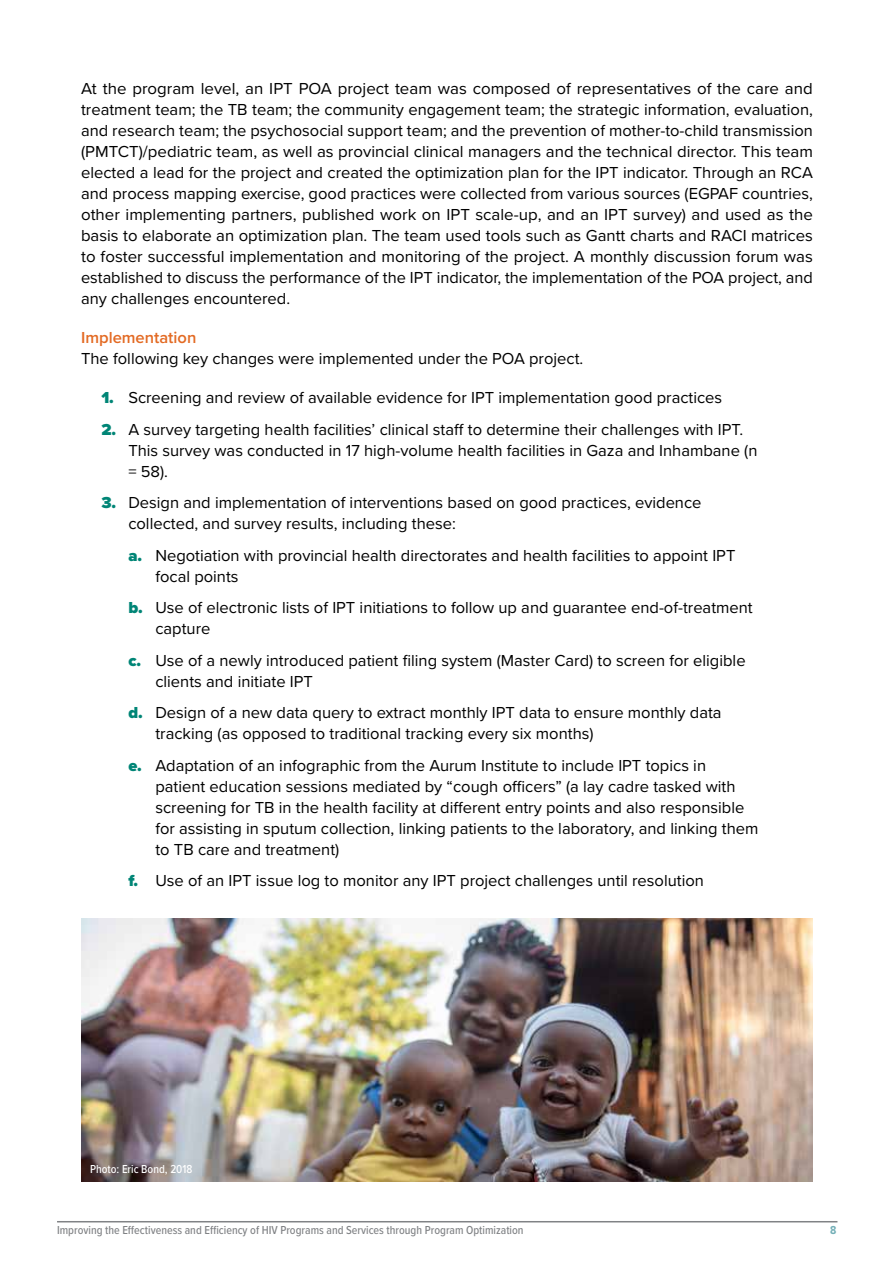
<style>
.page{position:relative;width:894px;height:1263px;background:#fff}
.page>*{position:absolute;margin:0;border:0;box-sizing:border-box;transform-origin:0 0}
.t1{font:16.5px/21px "Proxima Nova";color:#000}
.t2{font:600 16.5px "Proxima Nova";color:#e36a23}
.t3{font:500 12px "Proxima Nova Cond";color:#808285}
.t4{font:500 12px "Proxima Nova Cond";color:#fff}
.t5{font:700 12px "Proxima Nova Cond";color:#73afb7}
.s1{font-weight:900;color:#008576}
</style>
<div class="page">
<hr style="left:57px;top:1221px;width:780px;height:1px;background:#808285">
<img style="left:81px;top:918px;width:731px;height:264px">
<p class="t1" style="left:81px;top:77px;width:733px;text-align:justify">At the program level, an IPT POA project team was composed of representatives of the care and treatment team; the TB team; the community engagement team; the strategic information, evaluation, and research team; the psychosocial support team; and the prevention of mother-to-child transmission (PMTCT)/pediatric team, as well as provincial clinical managers and the technical director. This team elected a lead for the project and created the optimization plan for the IPT indicator. Through an RCA and process mapping exercise, good practices were collected from various sources (EGPAF countries, other implementing partners, published work on IPT scale-up, and an IPT survey) and used as the basis to elaborate an optimization plan. The team used tools such as Gantt charts and RACI matrices to foster successful implementation and monitoring of the project. A monthly discussion forum was established to discuss the performance of the IPT indicator, the implementation of the POA project, and any challenges encountered.</p>
<p class="t2" style="left:81px;top:325px;width:117px">Implementation</p>
<p class="t1" style="left:81px;top:347px;width:503px">The following key changes were implemented under the POA project.</p>
<p class="t1" style="left:101px;top:386px;width:622px"><span class="s1">1.</span> Screening and review of available evidence for IPT implementation good practices</p>
<p class="t1" style="left:128px;top:418px;width:630px;text-indent:-27px"><span class="s1">2.</span> A survey targeting health facilities’ clinical staff to determine their challenges with IPT.<br>This survey was conducted in 17 high-volume health facilities in Gaza and Inhambane (n = 58).</p>
<p class="t1" style="left:128px;top:491px;width:574px;text-indent:-27px"><span class="s1">3.</span> Design and implementation of interventions based on good practices, evidence collected, and survey results, including these:</p>
<p class="t1" style="left:155px;top:544px;width:581px;text-indent:-27px"><span class="s1">a.</span> Negotiation with provincial health directorates and health facilities to appoint IPT focal points</p>
<p class="t1" style="left:155px;top:596px;width:598px;text-indent:-27px"><span class="s1">b.</span> Use of electronic lists of IPT initiations to follow up and guarantee end-of-treatment capture</p>
<p class="t1" style="left:155px;top:649px;width:591px;text-indent:-27px"><span class="s1">c.</span> Use of a newly introduced patient filing system (Master Card) to screen for eligible clients and initiate IPT</p>
<p class="t1" style="left:155px;top:701px;width:567px;text-indent:-27px"><span class="s1">d.</span> Design of a new data query to extract monthly IPT data to ensure monthly data tracking (as opposed to traditional tracking every six months)</p>
<p class="t1" style="left:155px;top:754px;width:604px;text-indent:-27px"><span class="s1">e.</span> Adaptation of an infographic from the Aurum Institute to include IPT topics in patient education sessions mediated by “cough officers” (a lay cadre tasked with screening for TB in the health facility at different entry points and also responsible for assisting in sputum collection, linking patients to the laboratory, and linking them to TB care and treatment)</p>
<p class="t1" style="left:128px;top:869px;width:577px"><span class="s1">f.</span> Use of an IPT issue log to monitor any IPT project challenges until resolution</p>
<p class="t4" style="left:90px;top:1160px;width:104px">Photo: Eric Bond, 2018</p>
<p class="t3" style="left:57px;top:1221px;width:468px">Improving the Effectiveness and Efficiency of HIV Programs and Services through Program Optimization</p>
<p class="t5" style="left:829px;top:1221px;width:8px">8</p>
</div>
